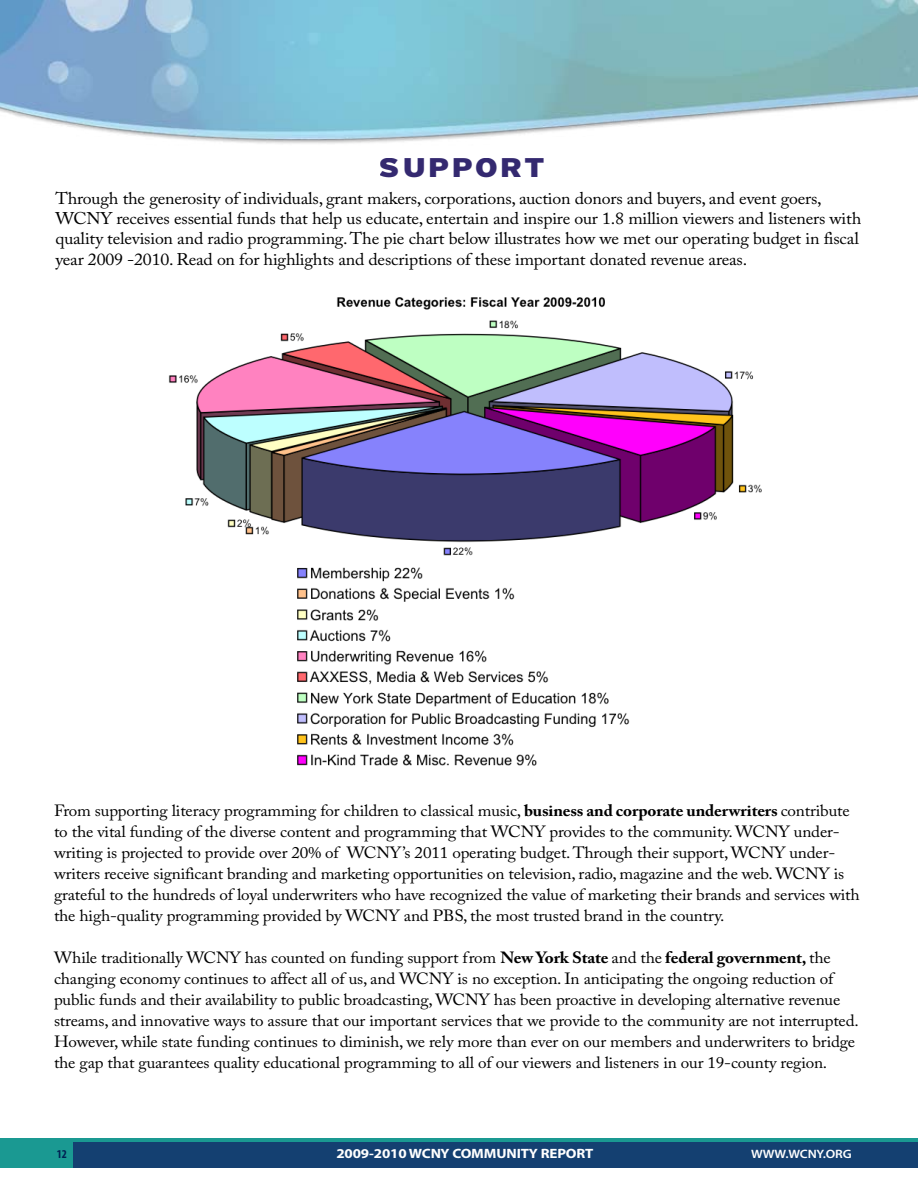
<style>
.page{position:relative;width:918px;height:1188px;background:#fff}
.page>*{position:absolute;margin:0;border:0;box-sizing:border-box;transform-origin:0 0}
.t1{font:27px "PBS Explorer L3 Header";letter-spacing:-.005em;color:#1d1160;scale:1.17 1}
.t2{font:16.8px/20.2px "Adobe Caslon Pro";letter-spacing:-.01em;color:#000;scale:1.06 1}
.t3{font:16.2px/21px "Adobe Caslon Pro";letter-spacing:-.01em;color:#000;scale:1.06 1}
.t4{font:700 13.5px "Myriad Pro";letter-spacing:-.01em;color:#fff;scale:1.11 1}
.t5{font:600 12.15px "Myriad Pro";letter-spacing:-.01em;color:#fff;scale:1.11 1}
.t6{font:700 condensed 12px "Myriad Pro";color:#002052}
.s1{font-weight:700}
</style>
<div class="page">
<div style="left:0;top:1141px;width:918px;height:27px;background:#144071"></div>
<div style="left:0;top:1141px;width:72px;height:27px;background:#1a9992"></div>
<img style="left:0;top:0;width:918px;height:144px">
<hr style="left:0;top:1138px;width:918px;height:4px;background:#1a9992">
<img style="left:168px;top:297px;width:594px;height:469px">
<h1 class="t1" style="left:378px;top:152px;width:145px">SUPPORT</h1>
<p class="t2" style="left:56px;top:188px;width:762px">Through the generosity of individuals, grant makers, corporations, auction donors and buyers, and event goers, WCNY receives essential funds that help us educate, entertain and inspire our 1.8 million viewers and listeners with quality television and radio programming. The pie chart below illustrates how we met our operating budget in fiscal year 2009 -2010. Read on for highlights and descriptions of these important donated revenue areas.</p>
<p class="t3" style="left:54px;top:800px;width:762px">From supporting literacy programming for children to classical music, <span class="s1">business and corporate underwriters</span> contribute to the vital funding of the diverse content and programming that WCNY provides to the community. WCNY under&shy;writing is projected to provide over 20% of WCNY’s 2011 operating budget. Through their support, WCNY under&shy;writers receive significant branding and marketing opportunities on television, radio, magazine and the web. WCNY is grateful to the hundreds of loyal underwriters who have recognized the value of marketing their brands and services with the high-quality programming provided by WCNY and PBS, the most trusted brand in the country.</p>
<p class="t3" style="left:54px;top:947px;width:761px">While traditionally WCNY has counted on funding support from <span class="s1">New York State</span> and the <span class="s1">federal government,</span> the changing economy continues to affect all of us, and WCNY is no exception. In anticipating the ongoing reduction of public funds and their availability to public broadcasting, WCNY has been proactive in developing alternative revenue streams, and innovative ways to assure that our important services that we provide to the community are not interrupted.<br>However, while state funding continues to diminish, we rely more than ever on our members and underwriters to bridge the gap that guarantees quality educational programming to all of our viewers and listeners in our 19-county region.</p>
<p class="t6" style="left:57px;top:1147px;width:12px">12</p>
<p class="t4" style="left:336px;top:1145px;width:233px">2009-2010 WCNY COMMUNITY REPORT</p>
<p class="t5" style="left:751px;top:1146px;width:92px">WWW.WCNY.ORG</p>
</div>
